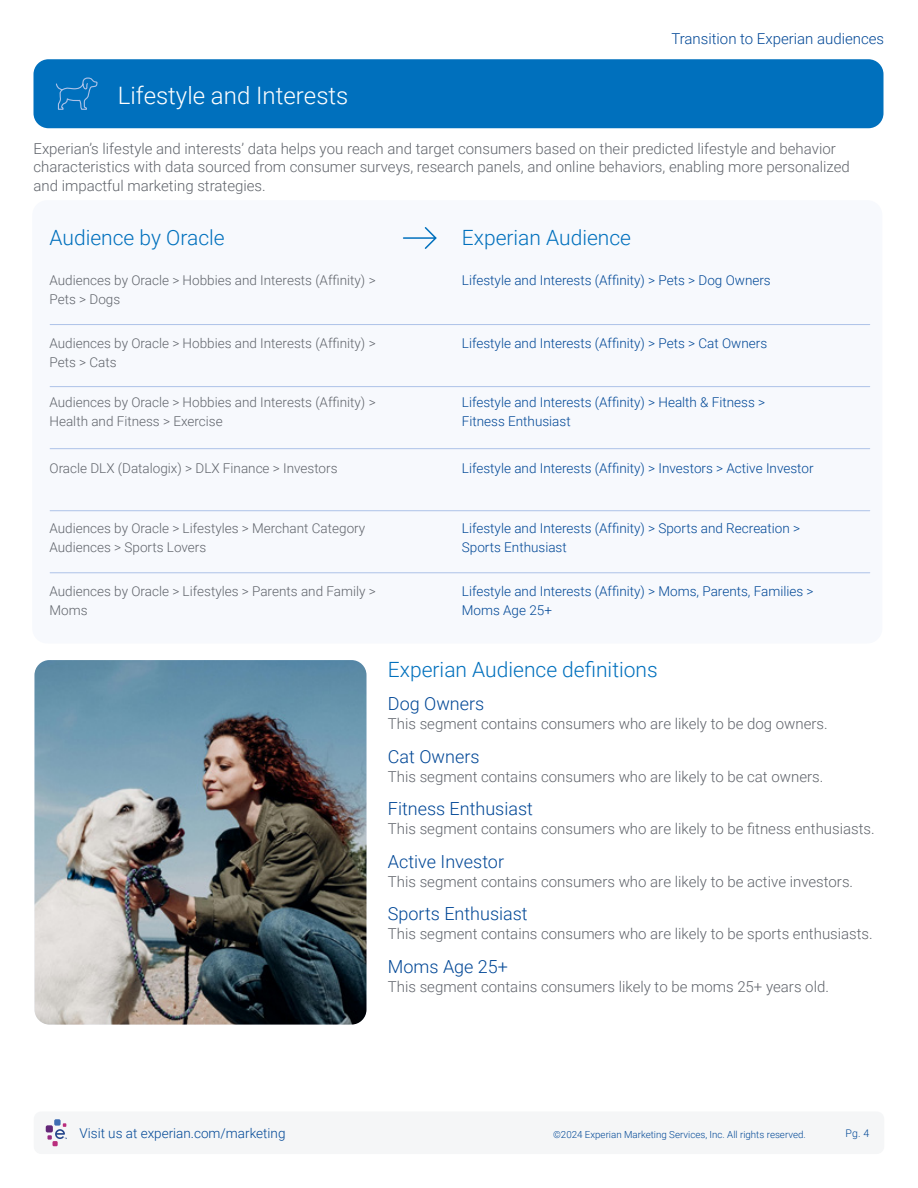
<style>
.page{position:relative;width:918px;height:1188px;background:#fff}
.page>*{position:absolute;margin:0;border:0;box-sizing:border-box;transform-origin:0 0}
.t1{font:300 24px "Roboto";color:#fff}
.t2{font:300 21px "Roboto";color:#0070bd}
.t3{font:300 18px "Roboto";color:#004796}
.t4{font:300 15px/18.8px "Roboto";color:#60646b}
.t5{font:300 15px "Roboto";color:#004796}
.t6{font:300 13.5px/18.8px "Roboto";color:#004796}
.t7{font:300 13.5px/18.8px "Roboto";color:#60646b}
.t8{font:300 10.5px "Roboto";color:#004796}
.t9{font:300 9.75px "Roboto";color:#004796}
</style>
<div class="page">
<div style="left:34px;top:1112px;width:850px;height:42px;background:#f5f6f7;border-radius:8px"></div>
<div style="left:54px;top:1119px;width:7px;height:7px;background:#406eb3;border-radius:2px"></div>
<div style="left:46px;top:1125px;width:7px;height:7px;background:#632678;border-radius:2px"></div>
<svg style="left:47px;top:1123px;width:20px;height:23px"></svg>
<div style="left:33px;top:59px;width:851px;height:69px;background:#0070bd;border-radius:15px"></div>
<div style="left:32px;top:200px;width:850px;height:444px;background:#f7f9fd;border-radius:15px"></div>
<hr style="left:50px;top:324px;width:820px;height:1px;background:#adc2e8">
<hr style="left:50px;top:386px;width:820px;height:1px;background:#adc2e8">
<hr style="left:50px;top:448px;width:820px;height:1px;background:#adc2e8">
<hr style="left:50px;top:510px;width:820px;height:1px;background:#adc2e8">
<hr style="left:50px;top:572px;width:820px;height:1px;background:#adc2e8">
<svg style="left:403px;top:227px;width:34px;height:22px"></svg>
<svg style="left:56px;top:77px;width:42px;height:33px"></svg>
<img style="left:34px;top:660px;width:332px;height:365px">
<h1 class="t1" style="left:118px;top:79px;width:232px">Lifestyle and Interests</h1>
<p class="t5" style="left:671px;top:29px;width:214px">Transition to Experian audiences</p>
<p class="t4" style="left:33px;top:138px;width:818px">Experian’s lifestyle and interests’ data helps you reach and target consumers based on their predicted lifestyle and behavior characteristics with data sourced from consumer surveys, research panels, and online behaviors, enabling more personalized and impactful marketing strategies.</p>
<h2 class="t2" style="left:50px;top:223px;width:177px">Audience by Oracle</h2>
<h2 class="t2" style="left:462px;top:223px;width:171px">Experian Audience</h2>
<p class="t7" style="left:50px;top:271px;width:328px">Audiences by Oracle &gt; Hobbies and Interests (Affinity) &gt;<br>Pets &gt; Dogs</p>
<p class="t7" style="left:50px;top:333px;width:328px">Audiences by Oracle &gt; Hobbies and Interests (Affinity) &gt;<br>Pets &gt; Cats</p>
<p class="t7" style="left:50px;top:393px;width:328px">Audiences by Oracle &gt; Hobbies and Interests (Affinity) &gt;<br>Health and Fitness &gt; Exercise</p>
<p class="t7" style="left:50px;top:458px;width:290px">Oracle DLX (Datalogix) &gt; DLX Finance &gt; Investors</p>
<p class="t6" style="left:462px;top:271px;width:310px">Lifestyle and Interests (Affinity) &gt; Pets &gt; Dog Owners</p>
<p class="t6" style="left:462px;top:333px;width:307px">Lifestyle and Interests (Affinity) &gt; Pets &gt; Cat Owners</p>
<p class="t6" style="left:462px;top:393px;width:305px">Lifestyle and Interests (Affinity) &gt; Health &amp; Fitness &gt;<br>Fitness Enthusiast</p>
<p class="t6" style="left:462px;top:458px;width:353px">Lifestyle and Interests (Affinity) &gt; Investors &gt; Active Investor</p>
<p class="t7" style="left:50px;top:518px;width:317px">Audiences by Oracle &gt; Lifestyles &gt; Merchant Category<br>Audiences &gt; Sports Lovers</p>
<p class="t7" style="left:50px;top:581px;width:328px">Audiences by Oracle &gt; Lifestyles &gt; Parents and Family &gt;<br>Moms</p>
<p class="t6" style="left:462px;top:518px;width:340px">Lifestyle and Interests (Affinity) &gt; Sports and Recreation &gt;<br>Sports Enthusiast</p>
<p class="t6" style="left:462px;top:581px;width:353px">Lifestyle and Interests (Affinity) &gt; Moms, Parents, Families &gt;<br>Moms Age 25+</p>
<h2 class="t2" style="left:388px;top:654px;width:271px">Experian Audience definitions</h2>
<p class="t3" style="left:388px;top:691px;width:98px">Dog Owners</p>
<p class="t4" style="left:388px;top:714px;width:441px">This segment contains consumers who are likely to be dog owners.</p>
<p class="t3" style="left:388px;top:744px;width:93px">Cat Owners</p>
<p class="t4" style="left:388px;top:766px;width:437px">This segment contains consumers who are likely to be cat owners.</p>
<p class="t3" style="left:388px;top:796px;width:147px">Fitness Enthusiast</p>
<p class="t4" style="left:388px;top:819px;width:488px">This segment contains consumers who are likely to be fitness enthusiasts.</p>
<p class="t3" style="left:388px;top:849px;width:118px">Active Investor</p>
<p class="t4" style="left:388px;top:871px;width:467px">This segment contains consumers who are likely to be active investors.</p>
<p class="t3" style="left:388px;top:901px;width:141px">Sports Enthusiast</p>
<p class="t4" style="left:388px;top:924px;width:486px">This segment contains consumers who are likely to be sports enthusiasts.</p>
<p class="t3" style="left:388px;top:954px;width:122px">Moms Age 25+</p>
<p class="t4" style="left:388px;top:976px;width:443px">This segment contains consumers likely to be moms 25+ years old.</p>
<p class="t6" style="left:80px;top:1123px;width:208px">Visit us at experian.com/marketing</p>
<p class="t9" style="left:553px;top:1127px;width:254px">©2024 Experian Marketing Services, Inc. All rights reserved.</p>
<p class="t8" style="left:846px;top:1126px;width:25px">Pg. 4</p>
</div>
